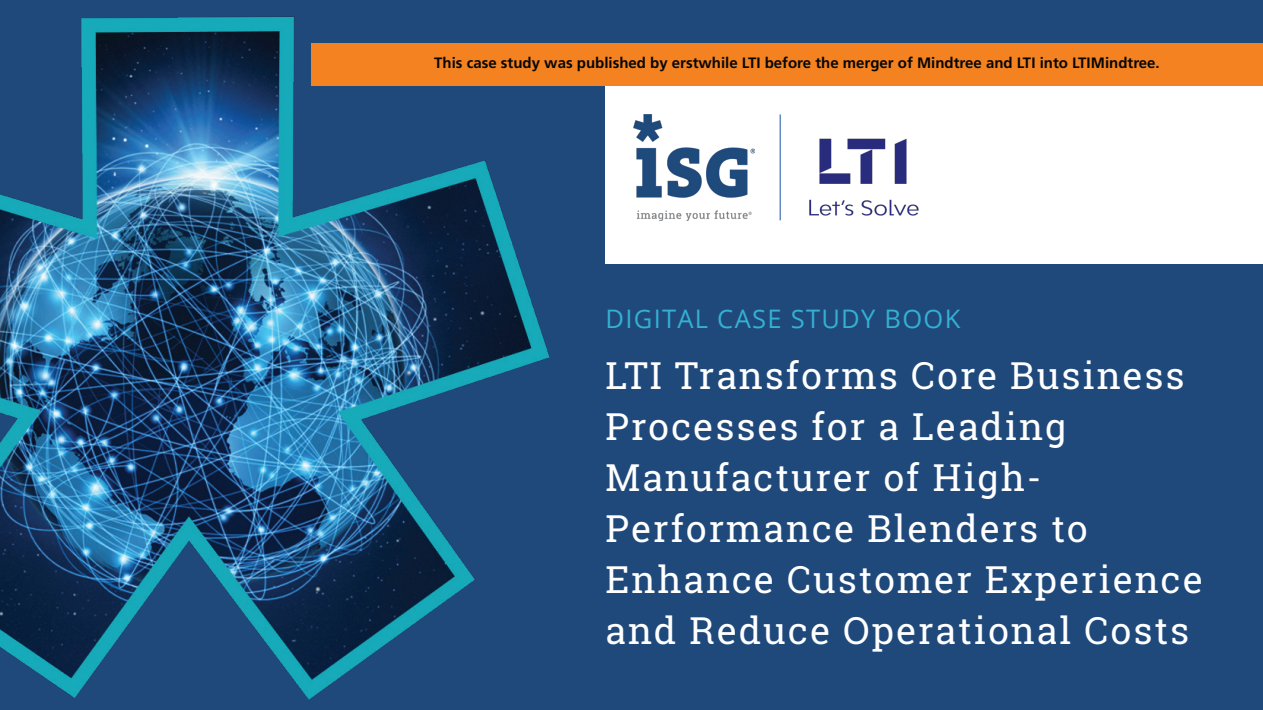
<style>
.page{position:relative;width:1263px;height:710px;background:#1f497b}
.page>*{position:absolute;margin:0;border:0;box-sizing:border-box;transform-origin:0 0}
.t1{font:37.5px/51px "Roboto Slab";letter-spacing:.05em;color:#fff}
.t2{font:25.5px "Open Sans";letter-spacing:.05em;color:#35b0d2}
.t3{font:700 15px "Frutiger LT Pro";color:#060705}
</style>
<div class="page">
<img style="left:0;top:16px;width:549px;height:683px">
<div style="left:605px;top:71px;width:658px;height:193px;background:#fff"></div>
<hr style="left:779px;top:114px;width:2px;height:106px;background:#658bc7">
<img style="left:633px;top:114px;width:121px;height:106px">
<img style="left:809px;top:138px;width:110px;height:78px">
<div style="left:312px;top:43px;width:951px;height:43px;background:#f58220"></div>
<p class="t3" style="left:434px;top:54px;width:727px">This case study was published by erstwhile LTI before the merger of Mindtree and LTI into LTIMindtree.</p>
<p class="t2" style="left:605px;top:302px;width:356px">DIGITAL CASE STUDY BOOK</p>
<p class="t1" style="left:605px;top:349px;width:599px">LTI Transforms Core Business<br>Processes for a Leading<br>Manufacturer of High-<br>Performance Blenders to<br>Enhance Customer Experience and Reduce Operational Costs</p>
</div>
